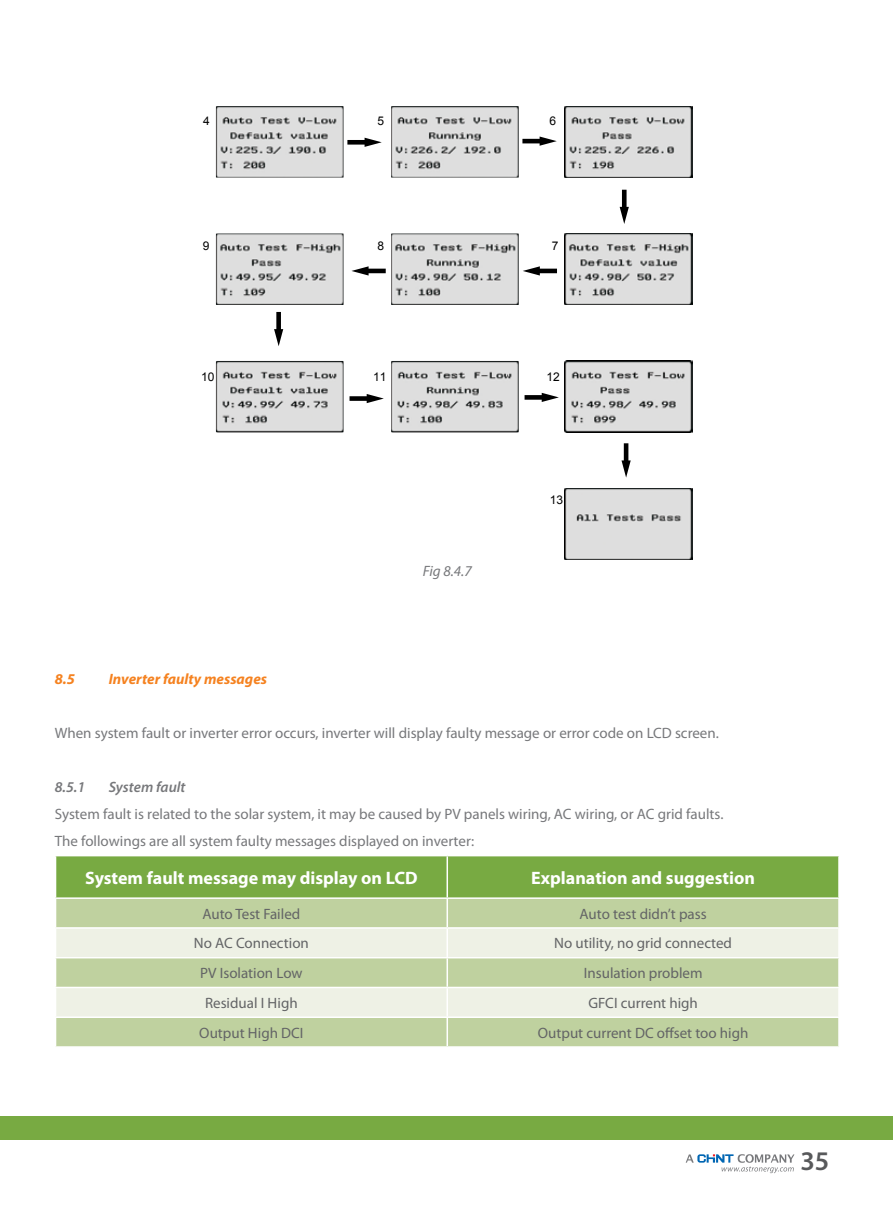
<style>
.page{position:relative;width:893px;height:1212px;background:#fff}
.page>*{position:absolute;margin:0;border:0;box-sizing:border-box;transform-origin:0 0}
.t1{font:600 27px "Myriad Pro";color:#58595b}
.t2{font:700 18px "Myriad Pro";color:#fff}
.t3{font:15px/27px "Myriad Pro";color:#77787b}
.t4{font:15px "Myriad Pro";color:#636466}
.t5{font:italic 700 15px "Myriad Pro";color:#f58220}
.t6{font:italic 600 15px "Myriad Pro";color:#77787b}
.t7{font:italic 15px "Myriad Pro";color:#77787b}
.t8{font:12px "Arial";color:#000}
</style>
<div class="page">
<svg style="left:686px;top:1154px;width:108px;height:19px"></svg>
<div style="left:0;top:1116px;width:893px;height:24px;background:#78aa42"></div>
<svg style="left:55px;top:856px;width:784px;height:190px;background:#c0d4a3"></svg>
<hr style="left:55px;top:927px;width:392px;height:2px;background:#fff">
<hr style="left:447px;top:927px;width:393px;height:2px;background:#fff">
<hr style="left:446px;top:929px;width:2px;height:28px;background:#fff">
<hr style="left:838px;top:929px;width:2px;height:28px;background:#fff">
<img style="left:216px;top:106px;width:127px;height:72px">
<img style="left:391px;top:106px;width:128px;height:72px">
<img style="left:565px;top:106px;width:127px;height:72px">
<img style="left:565px;top:233px;width:127px;height:72px">
<img style="left:391px;top:233px;width:128px;height:72px">
<img style="left:216px;top:233px;width:127px;height:72px">
<img style="left:216px;top:361px;width:127px;height:71px">
<img style="left:391px;top:361px;width:128px;height:71px">
<img style="left:565px;top:361px;width:127px;height:71px">
<svg style="left:347px;top:138px;width:35px;height:9px"></svg>
<svg style="left:522px;top:137px;width:35px;height:9px"></svg>
<svg style="left:620px;top:190px;width:9px;height:34px"></svg>
<svg style="left:523px;top:266px;width:34px;height:10px"></svg>
<svg style="left:351px;top:266px;width:35px;height:10px"></svg>
<svg style="left:274px;top:312px;width:9px;height:34px"></svg>
<svg style="left:349px;top:394px;width:35px;height:9px"></svg>
<svg style="left:525px;top:393px;width:34px;height:9px"></svg>
<img style="left:565px;top:488px;width:127px;height:72px">
<svg style="left:621px;top:443px;width:10px;height:35px"></svg>
<p class="t8" style="left:203px;top:113px;width:8px">4</p>
<p class="t8" style="left:378px;top:113px;width:8px">5</p>
<p class="t8" style="left:549px;top:113px;width:8px">6</p>
<p class="t8" style="left:203px;top:238px;width:8px">9</p>
<p class="t8" style="left:378px;top:238px;width:8px">8</p>
<p class="t8" style="left:552px;top:238px;width:8px">7</p>
<p class="t8" style="left:201px;top:369px;width:15px">10</p>
<p class="t8" style="left:373px;top:369px;width:15px">11</p>
<p class="t8" style="left:546px;top:369px;width:15px">12</p>
<p class="t7" style="left:423px;top:562px;width:51px">Fig 8.4.7</p>
<p class="t8" style="left:550px;top:492px;width:15px">13</p>
<p class="t5" style="left:55px;top:670px;width:22px">8.5</p>
<p class="t5" style="left:109px;top:670px;width:160px">Inverter faulty messages</p>
<p class="t3" style="left:55px;top:720px;width:666px">When system fault or inverter error occurs, inverter will display faulty message or error code on LCD screen.</p>
<p class="t6" style="left:55px;top:778px;width:32px">8.5.1</p>
<p class="t6" style="left:109px;top:778px;width:78px">System fault</p>
<p class="t3" style="left:55px;top:801px;width:670px">System fault is related to the solar system, it may be caused by PV panels wiring, AC wiring, or AC grid faults.<br>The followings are all system faulty messages displayed on inverter:</p>
<p class="t2" style="left:85px;top:866px;width:334px">System fault message may display on LCD</p>
<p class="t2" style="left:531px;top:866px;width:225px">Explanation and suggestion</p>
<p class="t4" style="left:202px;top:904px;width:99px">Auto Test Failed</p>
<p class="t4" style="left:580px;top:904px;width:129px">Auto test didn’t pass</p>
<p class="t4" style="left:194px;top:934px;width:117px">No AC Connection</p>
<p class="t4" style="left:554px;top:934px;width:179px">No utility, no grid connected</p>
<p class="t4" style="left:200px;top:964px;width:104px">PV Isolation Low</p>
<p class="t4" style="left:584px;top:964px;width:120px">Insulation problem</p>
<p class="t4" style="left:205px;top:994px;width:94px">Residual I High</p>
<p class="t4" style="left:588px;top:994px;width:111px">GFCI current high</p>
<p class="t4" style="left:199px;top:1023px;width:106px">Output High DCI</p>
<p class="t4" style="left:538px;top:1023px;width:212px">Output current DC offset too high</p>
<h1 class="t1" style="left:800px;top:1143px;width:30px">35</h1>
</div>
